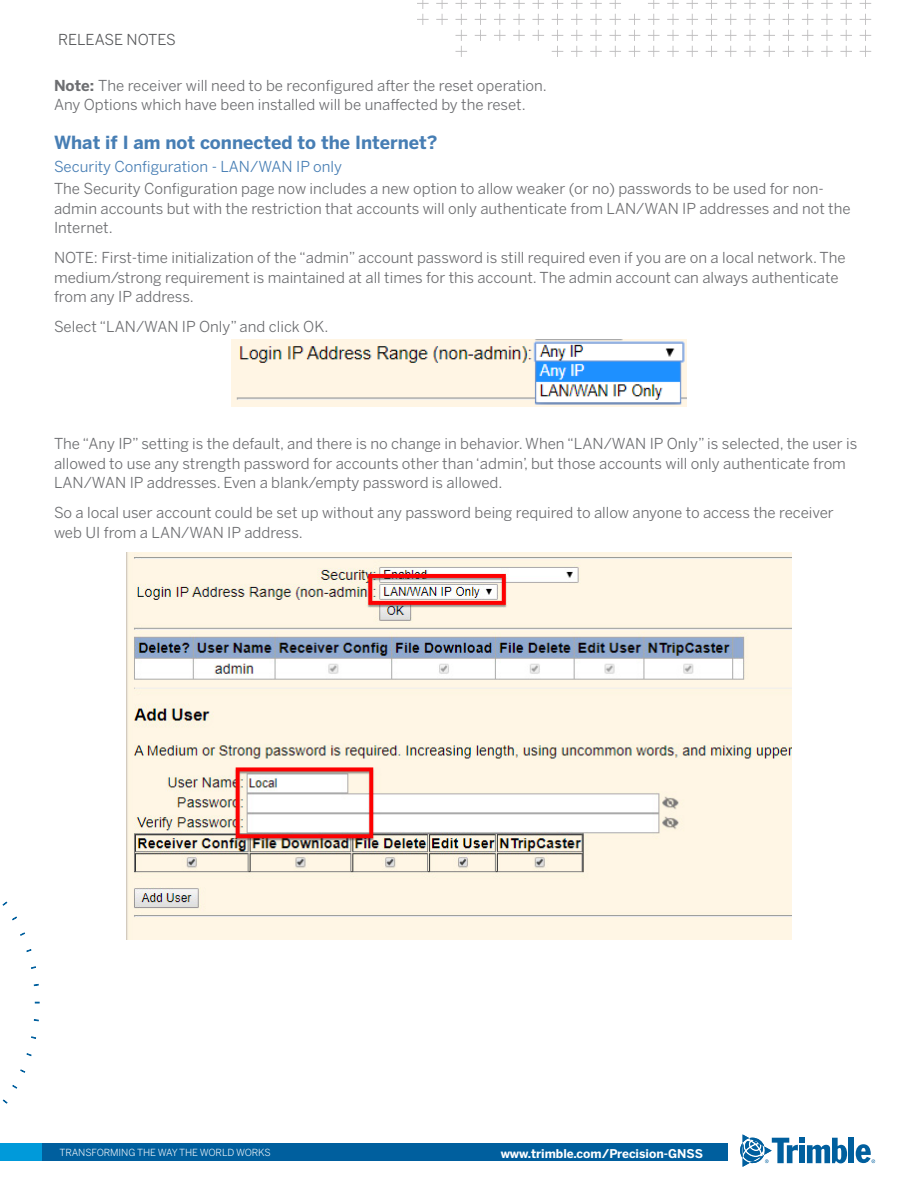
<style>
.page{position:relative;width:918px;height:1188px;background:#fff}
.page>*{position:absolute;margin:0;border:0;box-sizing:border-box;transform-origin:0 0}
.t1{font:700 18px "Benton Sans";color:#477eb4}
.t2{font:15px/19.5px "Benton Sans";color:#6d6e71}
.t3{font:15px "Benton Sans";color:#477eb4}
.t4{font:15px "Benton Sans";color:#58595b}
.t5{font:700 12px "Benton Sans";color:#fff}
.t6{font:9.75px "Benton Sans";letter-spacing:-.01em;color:#fff}
.s1{font-weight:700}
</style>
<div class="page">
<svg style="left:417px;top:0;width:454px;height:57px"></svg>
<div style="left:849px;top:1138px;width:5px;height:25px;background:#005f9e"></div>
<svg style="left:740px;top:1134px;width:107px;height:33px"></svg>
<svg style="left:856px;top:1144px;width:19px;height:19px"></svg>
<div style="left:0;top:1144px;width:725px;height:17px;background:#009ada"></div>
<div style="left:42px;top:1144px;width:686px;height:17px;background:#005f9e"></div>
<svg style="left:34px;top:1019px;width:5px;height:3px"></svg>
<svg style="left:31px;top:1036px;width:5px;height:3px"></svg>
<svg style="left:26px;top:1053px;width:6px;height:3px"></svg>
<svg style="left:20px;top:1069px;width:5px;height:4px"></svg>
<svg style="left:12px;top:1085px;width:5px;height:4px"></svg>
<svg style="left:2px;top:1099px;width:6px;height:5px"></svg>
<svg style="left:2px;top:901px;width:6px;height:5px"></svg>
<svg style="left:12px;top:916px;width:5px;height:5px"></svg>
<svg style="left:20px;top:932px;width:5px;height:4px"></svg>
<svg style="left:26px;top:949px;width:6px;height:3px"></svg>
<svg style="left:31px;top:966px;width:5px;height:3px"></svg>
<img style="left:232px;top:339px;width:454px;height:67px">
<img style="left:127px;top:553px;width:664px;height:387px">
<p class="t4" style="left:58px;top:30px;width:119px">RELEASE NOTES</p>
<p class="t2" style="left:54px;top:75px;width:494px"><span class="s1">Note:</span> The receiver will need to be reconfigured after the reset operation.<br>Any Options which have been installed will be unaffected by the reset.</p>
<p class="t1" style="left:54px;top:131px;width:385px">What if I am not connected to the Internet?</p>
<p class="t3" style="left:54px;top:157px;width:290px">Security Configuration - LAN/WAN IP only</p>
<p class="t2" style="left:54px;top:179px;width:798px">The Security Configuration page now includes a new option to allow weaker (or no) passwords to be used for non&shy;admin accounts but with the restriction that accounts will only authenticate from LAN/WAN IP addresses and not the<br>Internet.</p>
<p class="t2" style="left:54px;top:248px;width:793px">NOTE: First-time initialization of the “admin” account password is still required even if you are on a local network. The medium/strong requirement is maintained at all times for this account. The admin account can always authenticate from any IP address.</p>
<p class="t2" style="left:54px;top:317px;width:276px">Select “LAN/WAN IP Only” and click OK.</p>
<p class="t2" style="left:54px;top:434px;width:805px">The “Any IP” setting is the default, and there is no change in behavior. When “LAN/WAN IP Only” is selected, the user is allowed to use any strength password for accounts other than ‘admin’, but those accounts will only authenticate from<br>LAN/WAN IP addresses. Even a blank/empty password is allowed.</p>
<p class="t2" style="left:54px;top:503px;width:781px">So a local user account could be set up without any password being required to allow anyone to access the receiver web UI from a LAN/WAN IP address.</p>
<p class="t6" style="left:60px;top:1147px;width:213px">TRANSFORMING THE WAY THE WORLD WORKS</p>
<p class="t5" style="left:501px;top:1146px;width:204px">www.trimble.com/Precision-GNSS</p>
</div>
